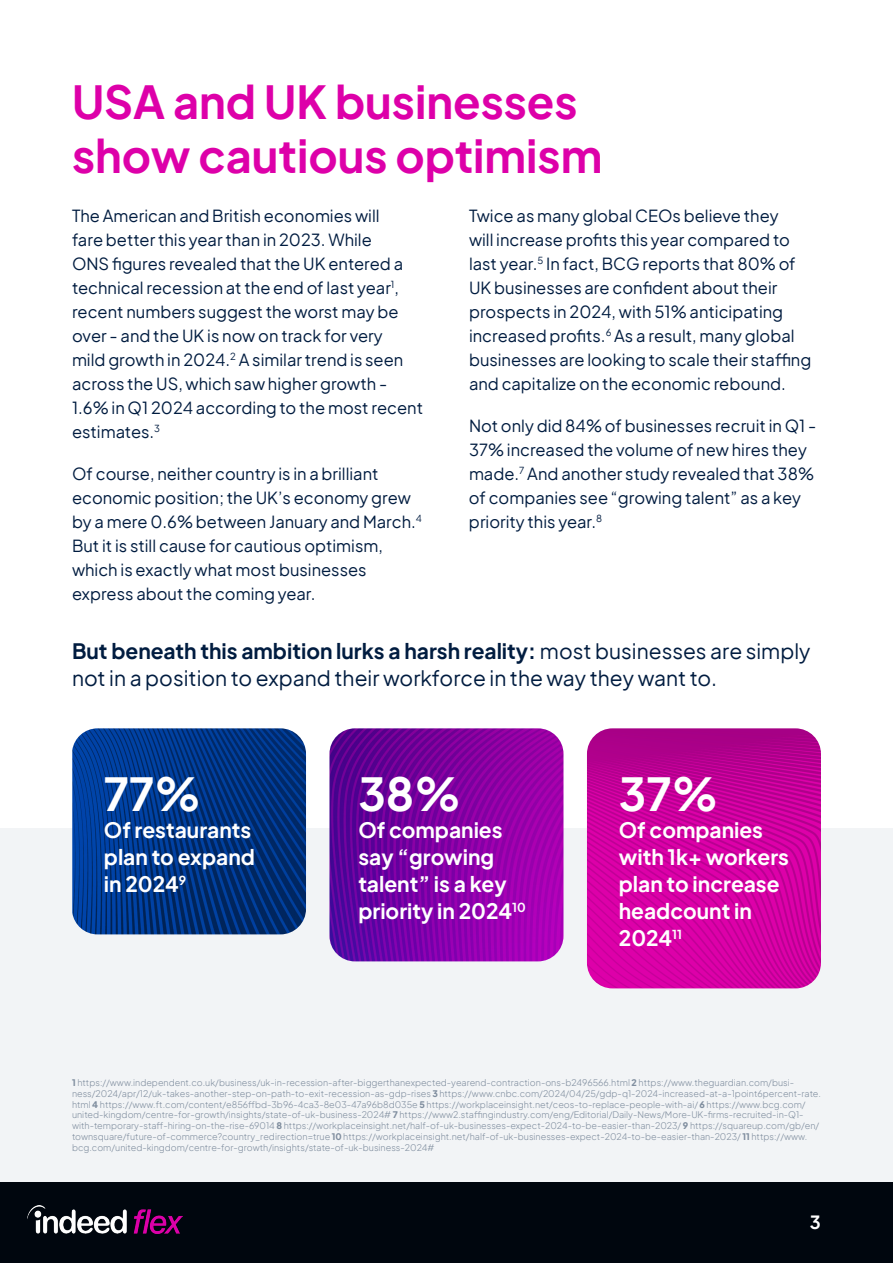
<style>
.page{position:relative;width:893px;height:1263px;background:#fff}
.page>*{position:absolute;margin:0;border:0;box-sizing:border-box;transform-origin:0 0}
.t1{font:700 45px/54px "Plus Jakarta Sans";color:#dd00a9}
.t2{font:700 45px "Plus Jakarta Sans";color:#fff}
.t3{font:700 21px/27px "Plus Jakarta Sans";color:#fff}
.t4{font:21px/27px "Plus Jakarta Sans";color:#001c40}
.t5{font:700 18px "Plus Jakarta Sans";color:#fff}
.t6{font:16.5px/24px "Plus Jakarta Sans";color:#001c40}
.t7{font:300 9px/10.8px "Plus Jakarta Sans";color:#808e9f}
.s1{font-weight:700}
.s2{font-weight:800}
</style>
<div class="page">
<div style="left:0;top:828px;width:893px;height:355px;background:#f2f4f6"></div>
<img style="left:587px;top:728px;width:234px;height:260px">
<img style="left:72px;top:728px;width:234px;height:206px">
<img style="left:329px;top:728px;width:234px;height:233px">
<div style="left:0;top:1183px;width:893px;height:80px;background:#00060e"></div>
<img style="left:28px;top:1205px;width:154px;height:28px">
<h1 class="t1" style="left:72px;top:70px;width:532px">USA and UK businesses show cautious optimism</h1>
<p class="t6" style="left:72px;top:202px;width:353px">The American and British economies will<br>fare better this year than in 2023. While<br>ONS figures revealed that the UK entered a technical recession at the end of last year<sup>1</sup>, recent numbers suggest the worst may be over - and the UK is now on track for very<br>mild growth in 2024.<sup>2</sup> A similar trend is seen across the US, which saw higher growth - 1.6% in Q1 2024 according to the most recent estimates.<sup>3</sup></p>
<p class="t6" style="left:72px;top:460px;width:351px">Of course, neither country is in a brilliant economic position; the UK’s economy grew by a mere 0.6% between January and March.<sup>4<br></sup>But it is still cause for cautious optimism, which is exactly what most businesses express about the coming year.</p>
<p class="t6" style="left:469px;top:202px;width:344px">Twice as many global CEOs believe they<br>will increase profits this year compared to last year.<sup>5</sup> In fact, BCG reports that 80% of UK businesses are confident about their prospects in 2024, with 51% anticipating increased profits.<sup>6</sup> As a result, many global businesses are looking to scale their staffing and capitalize on the economic rebound.</p>
<h3 class="t6" style="left:469px;top:412px;width:349px">Not only did 84% of businesses recruit in Q1 - 37% increased the volume of new hires they made.<sup>7</sup> And another study revealed that 38% of companies see “growing talent” as a key priority this year.<sup>8</sup></h3>
<h2 class="t4" style="left:72px;top:635px;width:740px"><span class="s1">But beneath this ambition lurks a harsh reality:</span> most businesses are simply not in a position to expand their workforce in the way they want to.</h2>
<h1 class="t2" style="left:104px;top:754px;width:99px">77%</h1>
<h2 class="t3" style="left:104px;top:814px;width:152px">Of restaurants plan to expand in 2024<sup>9</sup></h2>
<h1 class="t2" style="left:358px;top:754px;width:105px">38%</h1>
<h2 class="t3" style="left:358px;top:814px;width:169px">Of companies say “growing talent” is a key priority in 2024<sup>10</sup></h2>
<h1 class="t2" style="left:619px;top:754px;width:101px">37%</h1>
<h2 class="t3" style="left:619px;top:814px;width:172px">Of companies with 1k+ workers plan to increase headcount in<br>2024<sup>11</sup></h2>
<p class="t7" style="left:72px;top:1076px;width:750px"><span class="s2">1</span> https://www.independent.co.uk/business/uk-in-recession-after-biggerthanexpected-yearend-contraction-ons-b2496566.html <span class="s2">2</span> https://www.theguardian.com/busi&shy;ness/2024/apr/12/uk-takes-another-step-on-path-to-exit-recession-as-gdp-rises <span class="s2">3</span> https://www.cnbc.com/2024/04/25/gdp-q1-2024-increased-at-a-1point6percent-rate. html <span class="s2">4</span> https://www.ft.com/content/e856ffbd-3b96-4ca3-8e03-47a96b8d035e <span class="s2">5</span> https://workplaceinsight.net/ceos-to-replace-people-with-ai/ <span class="s2">6</span> https://www.bcg.com/ united-kingdom/centre-for-growth/insights/state-of-uk-business-2024# <span class="s2">7</span> https://www2.staffingindustry.com/eng/Editorial/Daily-News/More-UK-firms-recruited-in-Q1- with-temporary-staff-hiring-on-the-rise-69014 <span class="s2">8</span> https://workplaceinsight.net/half-of-uk-businesses-expect-2024-to-be-easier-than-2023/ <span class="s2">9</span> https://squareup.com/gb/en/ townsquare/future-of-commerce?country_redirection=true <span class="s2">10</span> https://workplaceinsight.net/half-of-uk-businesses-expect-2024-to-be-easier-than-2023/ <span class="s2">11</span> https://www. bcg.com/united-kingdom/centre-for-growth/insights/state-of-uk-business-2024#</p>
<h3 class="t5" style="left:810px;top:1206px;width:12px">3</h3>
</div>
